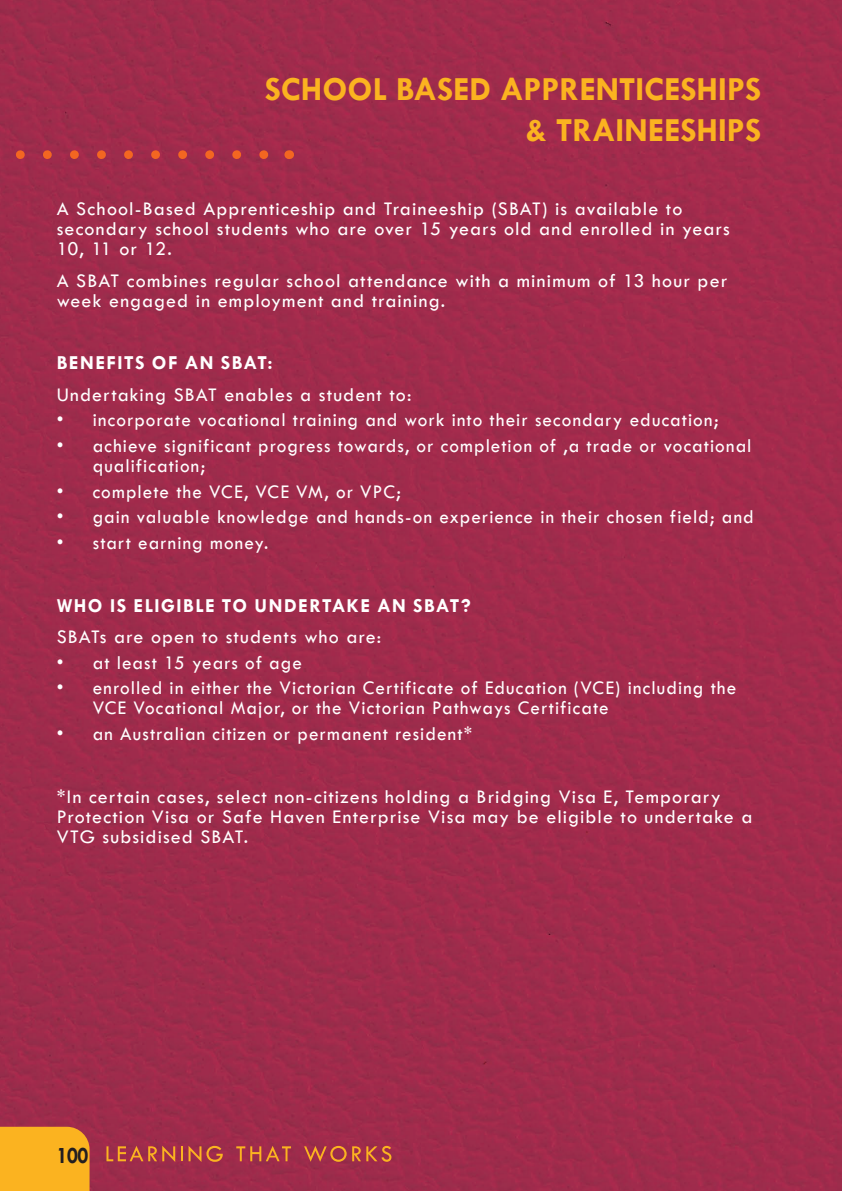
<style>
.page{position:relative;width:842px;height:1191px;background:#fff}
.page>*{position:absolute;margin:0;border:0;box-sizing:border-box;transform-origin:0 0}
.t1{font:700 34px "Tw Cen";color:#fbb320}
.t2{font:700 24px "Tw Cen";color:#231f20;scale:.85 1}
.Body_Copy_Normal{font:20px/20px "Tw Cen";letter-spacing:.055em;color:#fff;scale:.96 1}
.Body_Copy_Normal-2{font:20px/20px "Tw Cen";letter-spacing:.055em;color:#fff}
.Body_Copy_Normal-3{font:700 20px "Tw Cen";letter-spacing:.07em;color:#fff}
</style>
<div class="page">
<img style="left:0;top:0;width:842px;height:1191px">
<div style="left:0;top:1126px;width:90px;height:65px;background:#fbb320"></div>
<svg style="left:106px;top:1145px;width:69px;height:17px"></svg>
<svg style="left:181px;top:1146px;width:2px;height:15px"></svg>
<svg style="left:189px;top:1145px;width:34px;height:17px"></svg>
<svg style="left:236px;top:1145px;width:55px;height:16px"></svg>
<svg style="left:304px;top:1145px;width:87px;height:16px"></svg>
<svg style="left:20px;top:150px;width:255px;height:9px;background:#b33940"></svg>
<p class="t1" style="left:265px;top:69px;width:498px">SCHOOL BASED APPRENTICESHIPS</p>
<p class="t1" style="left:525px;top:110px;width:237px">&amp; TRAINEESHIPS</p>
<p class="Body_Copy_Normal-2" style="left:57px;top:199px;width:675px">A School-Based Apprenticeship and Traineeship (SBAT) is available to secondary school students who are over 15 years old and enrolled in years<br>10, 11 or 12.</p>
<p class="Body_Copy_Normal-2" style="left:57px;top:270px;width:672px">A SBAT combines regular school attendance with a minimum of 13 hour per week engaged in employment and training.</p>
<p class="Body_Copy_Normal-3" style="left:57px;top:351px;width:217px">BENEFITS OF AN SBAT:</p>
<p class="Body_Copy_Normal-2" style="left:57px;top:384px;width:356px">Undertaking SBAT enables a student to:</p>
<p class="Body_Copy_Normal" style="left:57px;top:410px;width:691px">• incorporate vocational training and work into their secondary education;</p>
<p class="Body_Copy_Normal" style="left:93px;top:435px;width:688px;text-indent:-36px">• achieve significant progress towards, or completion of ,a trade or vocational qualification;</p>
<p class="Body_Copy_Normal" style="left:57px;top:481px;width:360px">• complete the VCE, VCE VM, or VPC;</p>
<p class="Body_Copy_Normal" style="left:57px;top:507px;width:728px">• gain valuable knowledge and hands-on experience in their chosen field; and</p>
<p class="Body_Copy_Normal" style="left:57px;top:532px;width:222px">• start earning money.</p>
<p class="Body_Copy_Normal-3" style="left:57px;top:593px;width:415px">WHO IS ELIGIBLE TO UNDERTAKE AN SBAT?</p>
<p class="Body_Copy_Normal-2" style="left:57px;top:626px;width:326px">SBATs are open to students who are:</p>
<p class="Body_Copy_Normal" style="left:57px;top:652px;width:257px">• at least 15 years of age</p>
<p class="Body_Copy_Normal" style="left:93px;top:678px;width:672px;text-indent:-36px">• enrolled in either the Victorian Certificate of Education (VCE) including the<br>VCE Vocational Major, or the Victorian Pathways Certificate</p>
<p class="Body_Copy_Normal" style="left:57px;top:723px;width:434px">• an Australian citizen or permanent resident*</p>
<p class="Body_Copy_Normal-2" style="left:57px;top:786px;width:697px">*In certain cases, select non-citizens holding a Bridging Visa E, Temporary<br>Protection Visa or Safe Haven Enterprise Visa may be eligible to undertake a<br>VTG subsidised SBAT.</p>
<p class="t2" style="left:57px;top:1140px;width:39px">100</p>
</div>
